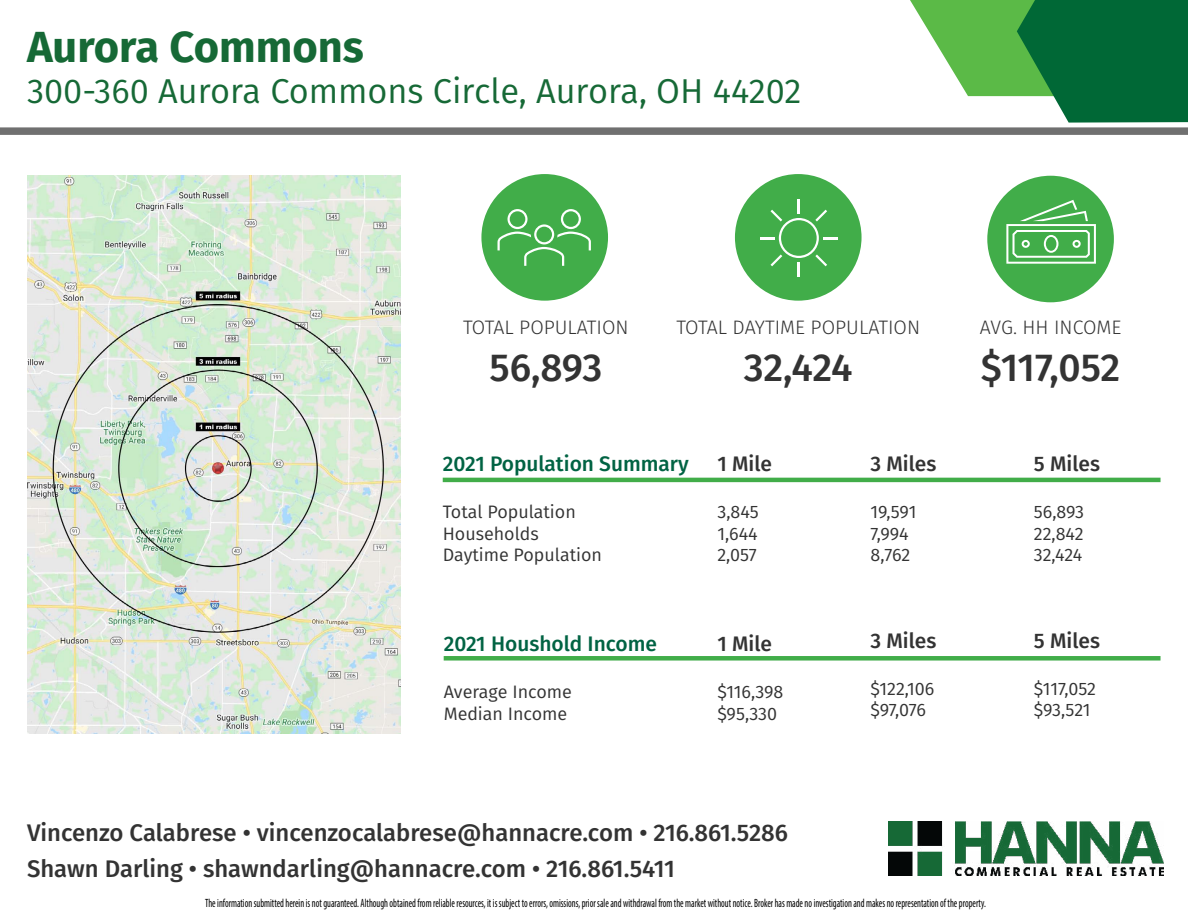
<style>
.page{position:relative;width:1188px;height:918px;background:#fff}
.page>*{position:absolute;margin:0;border:0;box-sizing:border-box;transform-origin:0 0}
.t1{font:700 43.5px "Fira Sans";color:#166936}
.t2{font:500 39px "Fira Sans";letter-spacing:-.015em;color:#333}
.t3{font:34.5px "Fira Sans";color:#166936}
.t4{font:500 24px/36px "Fira Sans";color:#333}
.t5{font:500 21px "Fira Sans";color:#006343}
.t6{font:500 21px "Fira Sans";color:#333}
.t7{font:300 19.5px "Fira Sans";color:#333}
.t8{font:18px/21.6px "Fira Sans";color:#333}
.t9{font:condensed 12px "Myriad Pro";color:#000;scale:.8 1}
</style>
<div class="page">
<div style="left:0;top:127px;width:1188px;height:8px;background:#707070"></div>
<img style="left:889px;top:822px;width:274px;height:53px">
<svg style="left:910px;top:0;width:278px;height:123px"></svg>
<hr style="left:443px;top:478px;width:718px;height:4px;background:#41ad49">
<div style="left:444px;top:656px;width:717px;height:5px;background:#41ad49"></div>
<div style="left:481px;top:174px;width:127px;height:127px;background:#41ad49;border-radius:50%"></div>
<div style="left:735px;top:174px;width:127px;height:127px;background:#41ad49;border-radius:50%"></div>
<div style="left:987px;top:176px;width:127px;height:126px;background:#41ad49;border-radius:50%"></div>
<svg style="left:498px;top:209px;width:93px;height:57px"></svg>
<svg style="left:760px;top:199px;width:78px;height:78px"></svg>
<svg style="left:1006px;top:200px;width:90px;height:64px"></svg>
<img style="left:28px;top:176px;width:373px;height:557px">
<h1 class="t1" style="left:27px;top:10px;width:338px">Aurora Commons</h1>
<h3 class="t3" style="left:27px;top:65px;width:776px">300-360 Aurora Commons Circle, Aurora, OH 44202</h3>
<h3 class="t7" style="left:463px;top:313px;width:167px">TOTAL POPULATION</h3>
<h2 class="t2" style="left:489px;top:336px;width:114px">56,893</h2>
<h3 class="t7" style="left:676px;top:313px;width:245px">TOTAL DAYTIME POPULATION</h3>
<h2 class="t2" style="left:744px;top:336px;width:110px">32,424</h2>
<h3 class="t5" style="left:443px;top:447px;width:248px">2021 Population Summary</h3>
<h3 class="t8" style="left:443px;top:501px;width:161px">Total Population<br>Households<br>Daytime Population</h3>
<h3 class="t5" style="left:444px;top:627px;width:215px">2021 Houshold Income</h3>
<h3 class="t8" style="left:444px;top:681px;width:130px">Average Income<br>Median Income</h3>
<h3 class="t6" style="left:717px;top:447px;width:56px">1 Mile</h3>
<h3 class="t8" style="left:717px;top:501px;width:43px;text-align:justify">3,845<br>1,644<br>2,057</h3>
<h3 class="t6" style="left:717px;top:627px;width:56px">1 Mile</h3>
<h3 class="t8" style="left:717px;top:681px;width:68px">$116,398 $95,330</h3>
<h3 class="t6" style="left:870px;top:447px;width:67px">3 Miles</h3>
<h3 class="t8" style="left:870px;top:501px;width:47px">19,591<br>7,994<br>8,762</h3>
<h3 class="t6" style="left:870px;top:624px;width:67px">3 Miles</h3>
<h3 class="t8" style="left:870px;top:677px;width:66px">$122,106 $97,076</h3>
<h3 class="t7" style="left:980px;top:313px;width:143px">AVG. HH INCOME</h3>
<h2 class="t2" style="left:981px;top:336px;width:141px">$117,052</h2>
<h3 class="t6" style="left:1034px;top:447px;width:68px">5 Miles</h3>
<h3 class="t8" style="left:1034px;top:501px;width:52px;text-align:justify">56,893<br>22,842<br>32,424</h3>
<h3 class="t6" style="left:1034px;top:624px;width:68px">5 Miles</h3>
<h3 class="t8" style="left:1034px;top:677px;width:64px">$117,052 $93,521</h3>
<h3 class="t4" style="left:27px;top:813px;width:763px">Vincenzo Calabrese • vincenzocalabrese@hannacre.com • 216.861.5286<br>Shawn Darling • shawndarling@hannacre.com • 216.861.5411</h3>
<p class="t9" style="left:205px;top:895px;width:978px">The information submitted herein is not guaranteed. Although obtained from reliable resources, it is subject to errors, omissions, prior sale and withdrawal from the market without notice. Broker has made no investigation and makes no representation of the property.</p>
</div>
